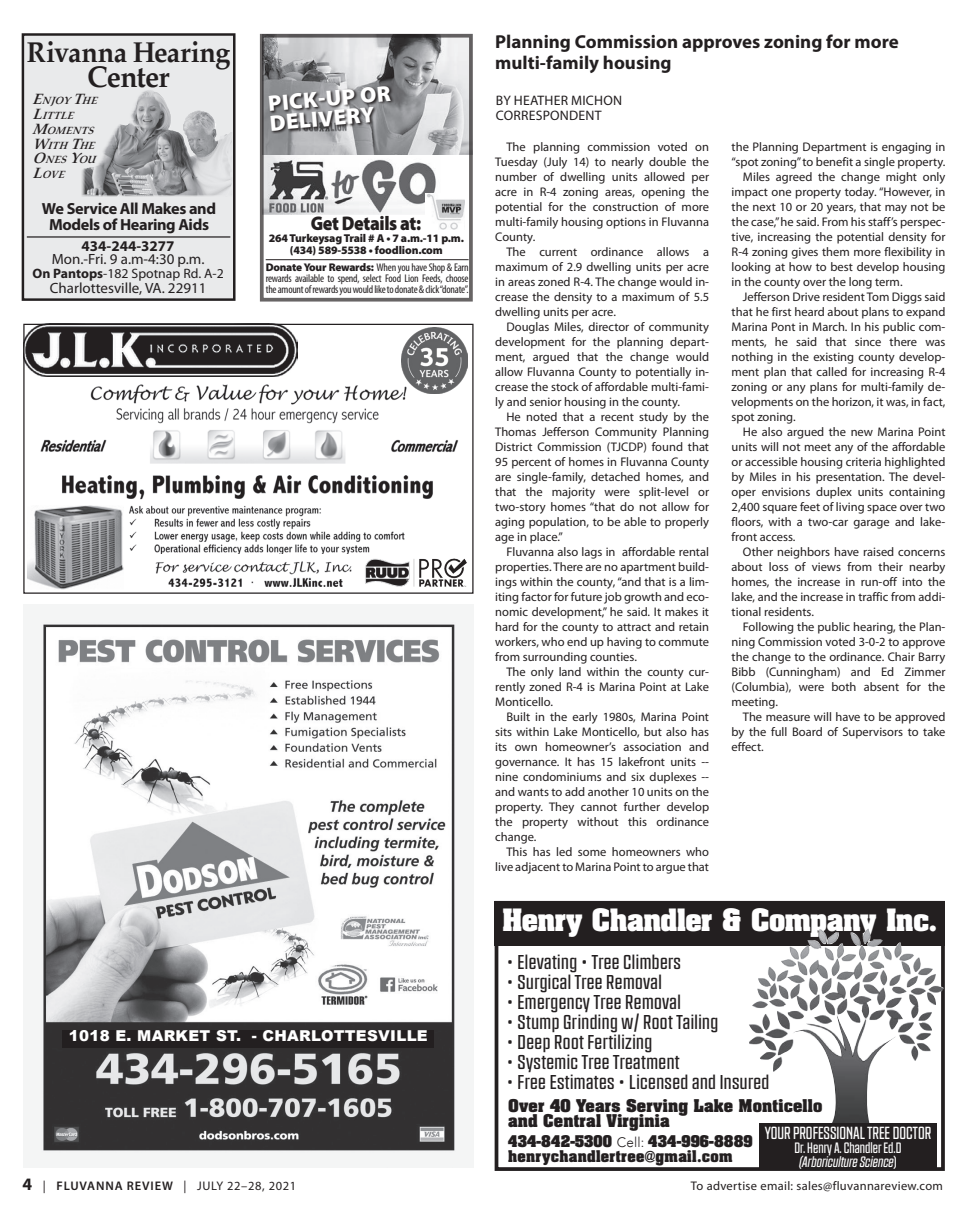
<style>
.page{position:relative;width:968px;height:1215px;background:#fff}
.page>*{position:absolute;margin:0;border:0;box-sizing:border-box;transform-origin:0 0}
.t1{font:700 29.75px "Palatino";letter-spacing:-.025em;color:#231f20;scale:.95 1}
.t2{font:700 28.5px "Palatino";letter-spacing:-.015em;color:#231f20;scale:.95 1}
.t3{font:700 26.25px "Aachen";letter-spacing:-.025em;color:#fff}
.t4{font:900 22.25px/19.9px "Myriad Pro";color:#fff}
.t5{font:20px "NTF Grand Regular";letter-spacing:.02em;color:#231f20;scale:1.1 1}
.t6{font:900 19.88px "Myriad Pro";letter-spacing:-.02em;color:#231f20;scale:.9 1}
.t7{font:700 18.75px/21.2px "Myriad Pro";color:#231f20}
.t8{font:17.5px "NTF Grand Regular";color:#fff}
.t9{font:700 16.12px/16.1px "Myriad Pro";letter-spacing:-.025em;color:#231f20;text-align:center}
.t10{font:700 15px/15px "Aachen";letter-spacing:.01em;color:#231f20}
.t11{font:15px/13.8px "NTF Grand Regular";color:#fff;text-align:center}
.t12{font:900 15px "Arial";letter-spacing:.02em;color:#fff}
.t13{font:14.88px/12.4px "Myriad Pro";color:#231f20;text-align:center}
.t14{font:700 13.75px/15px "Aachen";letter-spacing:.02em;color:#231f20}
.Author{font:13.75px "Myriad Pro";letter-spacing:.015em;color:#231f20}
.t15{font:13.62px "Myriad Pro";color:#231f20}
.Body_Copy{font:12.5px/15px "Myriad Pro";color:#231f20;text-align:justify}
.Body_Copy-2{font:12.5px "Myriad Pro";letter-spacing:.025em;color:#231f20}
.Body_Copy-3{font:12.5px "Myriad Pro";letter-spacing:.05em;color:#231f20}
.t16{font:900 11.38px/12.4px "Myriad Pro";letter-spacing:-.015em;color:#231f20;text-align:center}
.t17{font:condensed 11.12px/11.1px "Myriad Pro";letter-spacing:-.02em;color:#231f20;text-align:justify}
.t18{font:italic 700 10.38px/14.9px "Palatino";color:#231f20}
.s1{font-size:14.88px}
.s2{font-weight:700}
.s3{font-weight:900;font-stretch:normal}
.s4{font-family:"Avenir";font-weight:300}
.s5{font-family:"Impact";font-weight:400}
.s6{font-family:"NTF Grand Italic"}
.s7{font-weight:700;font-size:17.5px}
.s8{font-weight:600}
</style>
<div class="page">
<img style="left:265px;top:155px;width:171px;height:59px">
<img style="left:265px;top:39px;width:203px;height:116px">
<svg style="left:268px;top:84px;width:126px;height:50px;background:#767679"></svg>
<hr style="left:266px;top:259px;width:202px;height:1px;background:#231f20">
<img style="left:425px;top:193px;width:40px;height:37px">
<div style="left:23px;top:35px;width:211px;height:265px;background:#e9eaeb"></div>
<div style="left:22px;top:33px;width:213px;height:268px;border:2px solid #231f20"></div>
<hr style="left:27px;top:236px;width:203px;height:2px;background:#231f20">
<img style="left:81px;top:90px;width:151px;height:107px">
<img style="left:25px;top:326px;width:273px;height:51px">
<img style="left:27px;top:506px;width:96px;height:84px">
<img style="left:40px;top:384px;width:419px;height:116px">
<img style="left:155px;top:553px;width:197px;height:34px">
<img style="left:129px;top:505px;width:276px;height:48px">
<div style="left:23px;top:324px;width:450px;height:270px;border:1px solid #231f20"></div>
<img style="left:401px;top:328px;width:66px;height:65px">
<img style="left:359px;top:553px;width:114px;height:41px">
<div style="left:494px;top:901px;width:450px;height:270px;border:4px solid #231f20"></div>
<div style="left:494px;top:901px;width:450px;height:45px;background:#231f20"></div>
<img style="left:764px;top:928px;width:168px;height:66px">
<div style="left:759px;top:1123px;width:177px;height:46px;background:#231f20"></div>
<img style="left:23px;top:605px;width:450px;height:562px">
<div style="left:62px;top:1030px;width:372px;height:17px;background:#231f20"></div>
<p class="t2" style="left:27px;top:28px;width:216px">Rivanna Hearing</p>
<p class="t1" style="left:87px;top:51px;width:88px">Center</p>
<p class="t18" style="left:33px;top:93px;width:69px"><span class="s1">E</span>NJOY <span class="s1">T</span>HE<br><span class="s1">L</span>ITTLE<br><span class="s1">M</span>OMENTS<br><span class="s1">W</span>ITH <span class="s1">T</span>HE<br><span class="s1">O</span>NES <span class="s1">Y</span>OU<br><span class="s1">L</span>OVE</p>
<p class="t9" style="left:42px;top:200px;width:176px">We Service All Makes and<br>Models of Hearing Aids</p>
<p class="t13" style="left:52px;top:240px;width:154px"><span class="s2">434-244-3277<br></span>Mon.-Fri. 9 a.m-4:30 p.m.</p>
<p class="t15" style="left:32px;top:266px;width:193px"><span class="s2">On Pantops</span>-182 Spotnap Rd. A-2</p>
<p class="t13" style="left:50px;top:282px;width:158px">Charlottesville, VA. 22911</p>
<p class="t4" style="left:267px;top:93px;width:124px;rotate:-5deg">PICK-UP OR<br>DELIVERY</p>
<p class="t6" style="left:311px;top:210px;width:124px">Get Details at:</p>
<p class="t16" style="left:269px;top:232px;width:197px">264 Turkeysag Trail # A • 7 a.m.-11 p.m. (434) 589-5538 • foodlion.com</p>
<p class="t17" style="left:266px;top:262px;width:204px"><span class="s3">Donate Your Rewards:</span> When you have Shop &amp; Earn rewards available to spend, select Food Lion Feeds, choose the amount of rewards you would like to donate &amp; click “donate”.</p>
<p class="t12" style="left:69px;top:1027px;width:360px">1018 E. MARKET ST. - CHARLOTTESVILLE</p>
<p class="t7" style="left:495px;top:30px;width:405px">Planning Commission approves zoning for more multi-family housing</p>
<p class="Author" style="left:496px;top:91px;width:128px">BY HEATHER MICHON</p>
<p class="Author" style="left:496px;top:106px;width:107px">CORRESPONDENT</p>
<p class="Body_Copy" style="left:495px;top:139px;width:215px;text-indent:11px">The planning commission voted on Tuesday (July 14) to nearly double the number of dwelling units allowed per acre in R-4 zoning areas, opening the potential for the construction of more multi-family housing options in Fluvanna County.</p>
<p class="Body_Copy" style="left:495px;top:244px;width:215px;text-indent:11px">The current ordinance allows a maximum of 2.9 dwelling units per acre in areas zoned R-4. The change would in&shy;crease the density to a maximum of 5.5 dwelling units per acre.</p>
<p class="Body_Copy" style="left:495px;top:319px;width:215px;text-indent:11px">Douglas Miles, director of community development for the planning depart&shy;ment, argued that the change would allow Fluvanna County to potentially in&shy;crease the stock of affordable multi-fami&shy;ly and senior housing in the county.</p>
<p class="Body_Copy" style="left:495px;top:409px;width:215px;text-indent:11px">He noted that a recent study by the Thomas Jefferson Community Planning District Commission (TJCDP) found that 95 percent of homes in Fluvanna County are single-family, detached homes, and that the majority were split-level or two-story homes “that do not allow for aging population, to be able to properly age in place.”</p>
<p class="Body_Copy" style="left:495px;top:544px;width:215px;text-indent:11px">Fluvanna also lags in affordable rental properties. There are no apartment build&shy;ings within the county, “and that is a lim&shy;iting factor for future job growth and eco&shy;nomic development,” he said. It makes it hard for the county to attract and retain workers, who end up having to commute from surrounding counties.</p>
<p class="Body_Copy" style="left:495px;top:664px;width:215px;text-indent:11px">The only land within the county cur&shy;rently zoned R-4 is Marina Point at Lake Monticello.</p>
<p class="Body_Copy" style="left:495px;top:709px;width:215px;text-indent:11px">Built in the early 1980s, Marina Point sits within Lake Monticello, but also has its own homeowner’s association and governance. It has 15 lakefront units -- nine condominiums and six duplexes -- and wants to add another 10 units on the property. They cannot further develop the property without this ordinance change.</p>
<p class="Body_Copy" style="left:495px;top:844px;width:215px;text-align:right">This has led some homeowners who live adjacent to Marina Point to argue that</p>
<p class="Body_Copy" style="left:731px;top:139px;width:215px">the Planning Department is engaging in “spot zoning” to benefit a single property.</p>
<p class="Body_Copy" style="left:731px;top:169px;width:215px;text-indent:11px">Miles agreed the change might only impact one property today. “However, in the next 10 or 20 years, that may not be the case,” he said. From his staff’s perspec&shy;tive, increasing the potential density for R-4 zoning gives them more flexibility in looking at how to best develop housing in the county over the long term.</p>
<p class="Body_Copy" style="left:731px;top:289px;width:215px;text-indent:11px">Jefferson Drive resident Tom Diggs said that he first heard about plans to expand Marina Pont in March. In his public com&shy;ments, he said that since there was nothing in the existing county develop&shy;ment plan that called for increasing R-4 zoning or any plans for multi-family de&shy;velopments on the horizon, it was, in fact, spot zoning.</p>
<p class="Body_Copy" style="left:731px;top:424px;width:215px;text-indent:11px">He also argued the new Marina Point units will not meet any of the affordable or accessible housing criteria highlighted by Miles in his presentation. The devel&shy;oper envisions duplex units containing 2,400 square feet of living space over two floors, with a two-car garage and lake&shy;front access.</p>
<p class="Body_Copy" style="left:731px;top:544px;width:215px;text-indent:11px">Other neighbors have raised concerns about loss of views from their nearby homes, the increase in run-off into the lake, and the increase in traffic from addi&shy;tional residents.</p>
<p class="Body_Copy" style="left:731px;top:619px;width:215px;text-indent:11px">Following the public hearing, the Plan&shy;ning Commission voted 3-0-2 to approve the change to the ordinance. Chair Barry Bibb (Cunningham) and Ed Zimmer (Columbia), were both absent for the meeting.</p>
<p class="Body_Copy" style="left:731px;top:709px;width:215px;text-indent:11px">The measure will have to be approved by the full Board of Supervisors to take effect.</p>
<p class="t3" style="left:502px;top:901px;width:436px">Henry Chandler &amp; Company Inc.</p>
<p class="t5" style="left:506px;top:951px;width:160px">• Elevating • Tree Climbers</p>
<p class="t5" style="left:506px;top:971px;width:143px">• Surgical Tree Removal</p>
<p class="t5" style="left:506px;top:991px;width:160px">• Emergency Tree Removal</p>
<p class="t5" style="left:506px;top:1011px;width:194px">• Stump Grinding w/ Root Tailing</p>
<p class="t5" style="left:506px;top:1031px;width:134px">• Deep Root Fertilizing</p>
<p class="t5" style="left:506px;top:1051px;width:159px">• Systemic Tree Treatment</p>
<p class="t5" style="left:506px;top:1071px;width:240px">• Free Estimates • Licensed and Insured</p>
<p class="t10" style="left:508px;top:1098px;width:316px">Over 40 Years Serving Lake Monticello and Central Virginia</p>
<p class="t14" style="left:508px;top:1133px;width:246px">434-842-5300 <span class="s4">Cell:</span> 434-996-8889 henrychandlertree<span class="s5">@</span>gmail.com</p>
<p class="t8" style="left:764px;top:1123px;width:168px">YOUR PROFESSIONAL TREE DOCTOR</p>
<p class="t11" style="left:794px;top:1141px;width:108px">Dr. Henry A. Chandler Ed.D <span class="s6">(Arboriculture Science</span>)</p>
<p class="Body_Copy-3" style="left:22px;top:1178px;width:275px"><span class="s7">4</span> | <span class="s8">FLUVANNA REVIEW</span> | JULY 22–28, 2021</p>
<p class="Body_Copy-2" style="left:691px;top:1178px;width:253px">To advertise email: sales@fluvannareview.com</p>
</div>
